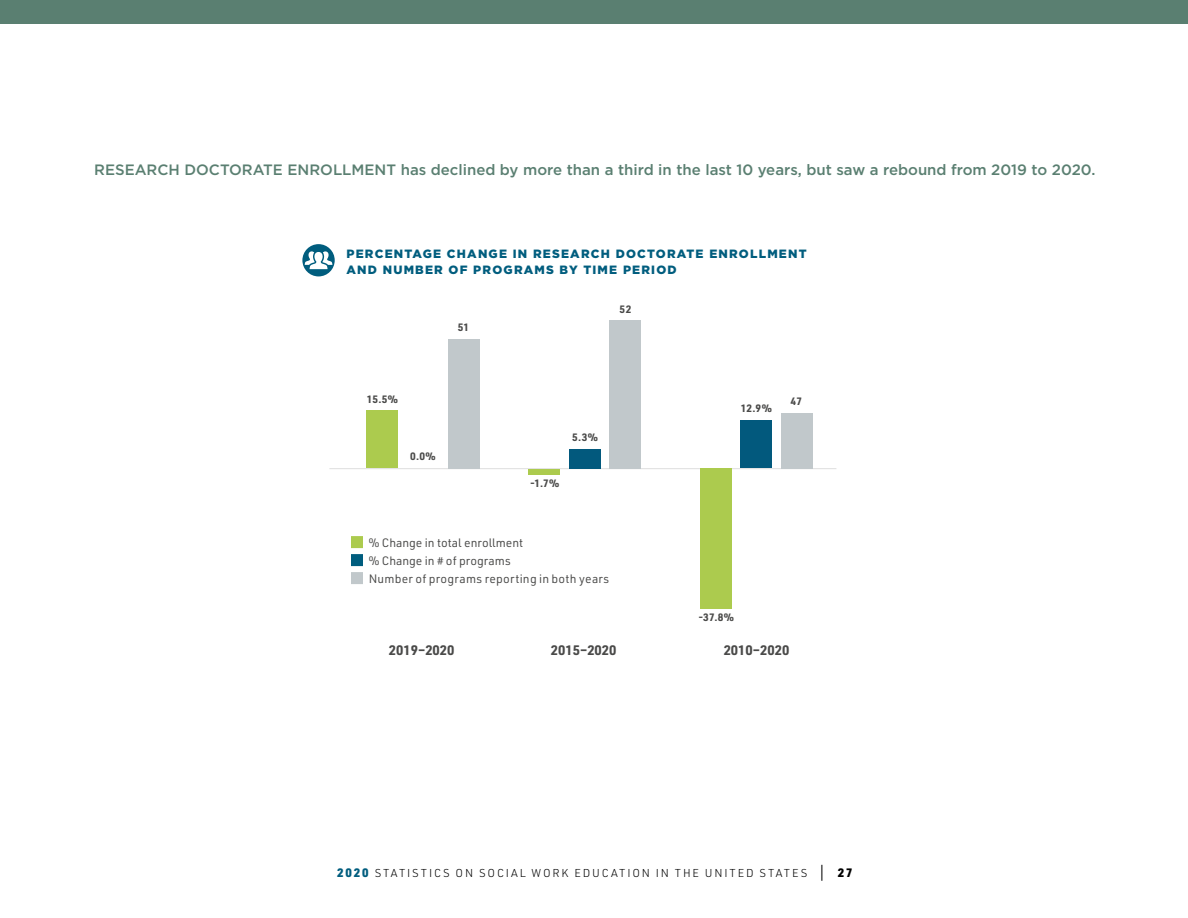
<style>
.page{position:relative;width:1188px;height:918px;background:#fff}
.page>*{position:absolute;margin:0;border:0;box-sizing:border-box;transform-origin:0 0}
.t1{font:500 15px "Gotham";color:#5a7f71}
.t2{font:700 13.5px "URWDIN";color:#4a4a49}
.t3{font:12px/18px "URWDIN";letter-spacing:.01em;color:#4a4a49}
.t4{font:900 12px/16.5px "Gotham";letter-spacing:.1em;color:#005d7e}
.t5{font:300 11.25px "URWDIN";letter-spacing:.16em;color:#000}
.t6{font:700 10.5px "URWDIN";letter-spacing:.015em;color:#4a4a49}
.s1{font-weight:900;font-size:12px;color:#005d7e}
.s2{font-size:18px}
.s3{font-weight:900;font-size:12px}
</style>
<div class="page">
<div style="left:0;top:0;width:1188px;height:24px;background:#5a7f71"></div>
<svg style="left:302px;top:244px;width:33px;height:32px"></svg>
<svg style="left:305px;top:251px;width:27px;height:18px"></svg>
<hr style="left:329px;top:468px;width:507px;height:1px;background:#e1e1e1">
<div style="left:781px;top:413px;width:32px;height:56px;background:#c1c8cb"></div>
<div style="left:610px;top:321px;width:31px;height:148px;background:#c1c8cb"></div>
<div style="left:448px;top:339px;width:31px;height:130px;background:#c1c8cb"></div>
<div style="left:700px;top:468px;width:32px;height:140px;background:#accb4e"></div>
<div style="left:528px;top:469px;width:32px;height:6px;background:#accb4e"></div>
<div style="left:366px;top:410px;width:32px;height:58px;background:#accb4e"></div>
<div style="left:740px;top:420px;width:32px;height:48px;background:#02597d"></div>
<div style="left:569px;top:449px;width:32px;height:20px;background:#02597d"></div>
<div style="left:351px;top:536px;width:12px;height:12px;background:#accb4e"></div>
<div style="left:351px;top:554px;width:12px;height:12px;background:#005d7e"></div>
<div style="left:351px;top:572px;width:12px;height:12px;background:#c1c8cb"></div>
<p class="t1" style="left:94px;top:161px;width:1003px">RESEARCH DOCTORATE ENROLLMENT has declined by more than a third in the last 10 years, but saw a rebound from 2019 to 2020.</p>
<p class="t4" style="left:346px;top:245px;width:462px">PERCENTAGE CHANGE IN RESEARCH DOCTORATE ENROLLMENT<br>AND NUMBER OF PROGRAMS BY TIME PERIOD</p>
<p class="t6" style="left:458px;top:320px;width:13px">51</p>
<p class="t6" style="left:620px;top:302px;width:13px">52</p>
<p class="t6" style="left:367px;top:392px;width:33px">15.5%</p>
<p class="t6" style="left:410px;top:450px;width:27px">0.0%</p>
<p class="t6" style="left:572px;top:430px;width:27px">5.3%</p>
<p class="t6" style="left:530px;top:476px;width:31px">-1.7%</p>
<p class="t3" style="left:369px;top:534px;width:242px">% Change in total enrollment<br>% Change in # of programs<br>Number of programs reporting in both years</p>
<p class="t6" style="left:741px;top:401px;width:32px">12.9%</p>
<p class="t6" style="left:791px;top:394px;width:13px">47</p>
<p class="t6" style="left:698px;top:610px;width:37px">-37.8%</p>
<p class="t2" style="left:389px;top:641px;width:67px">2019–2020</p>
<p class="t2" style="left:551px;top:641px;width:67px">2015–2020</p>
<p class="t2" style="left:724px;top:641px;width:67px">2010–2020</p>
<p class="t5" style="left:337px;top:866px;width:517px"><span class="s1">2020</span> STATISTICS ON SOCIAL WORK EDUCATION IN THE UNITED STATES <span class="s2">|</span> <span class="s3">27</span></p>
</div>
